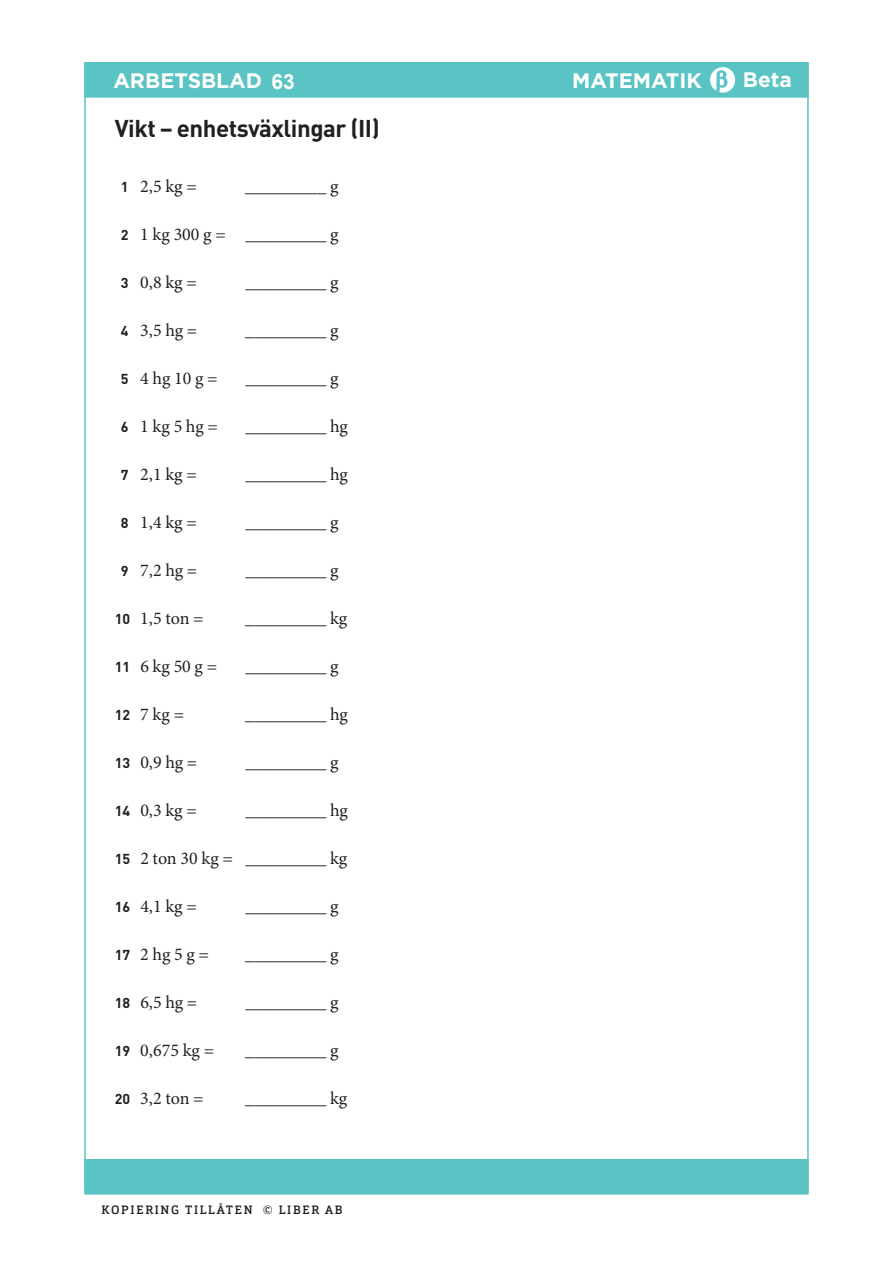
<style>
.page{position:relative;width:893px;height:1263px;background:#fff}
.page>*{position:absolute;margin:0;border:0;box-sizing:border-box;transform-origin:0 0}
.R_OH{font:700 24px "DIN Pro";letter-spacing:-.02em;color:#231f20}
.Antal_ratt{font:700 21px "Gotham";color:#fff}
.Uppgifter{font:18px "Minion Pro";color:#231f20}
.t1{font:500 12px "Orgon Slab";letter-spacing:.14em;color:#231f20}
.Pagina_V{font:700 9px "DIN Pro";letter-spacing:.11em;color:#231f20}
.s1{font-family:"Arial"}
.s2{font-family:"DIN Pro";font-weight:700;font-size:14.25px}
</style>
<div class="page">
<div style="left:85px;top:63px;width:723px;height:34px;background:#59c4c3"></div>
<div style="left:84px;top:62px;width:725px;height:36px;border:2px solid #59c4c3"></div>
<div style="left:85px;top:1160px;width:723px;height:34px;background:#59c4c3"></div>
<div style="left:84px;top:1159px;width:725px;height:35px;border:2px solid #59c4c3"></div>
<div style="left:710px;top:67px;width:25px;height:26px;background:#fff;border-radius:50%"></div>
<svg style="left:715px;top:69px;width:14px;height:29px"></svg>
<p class="Antal_ratt" style="left:113px;top:67px;width:183px">ARBETSBLAD <span class="s1">63</span></p>
<p class="R_OH" style="left:115px;top:112px;width:266px">Vikt – enhetsväxlingar (II)</p>
<p class="Uppgifter" style="left:121px;top:174px;width:78px"><span class="s2">1</span> 2,5 kg =</p>
<p class="Uppgifter" style="left:245px;top:174px;width:95px">_________ g</p>
<p class="Uppgifter" style="left:121px;top:222px;width:219px"><span class="s2">2</span> 1 kg 300 g = _________ g</p>
<p class="Uppgifter" style="left:121px;top:270px;width:78px"><span class="s2">3</span> 0,8 kg =</p>
<p class="Uppgifter" style="left:245px;top:270px;width:95px">_________ g</p>
<p class="Uppgifter" style="left:121px;top:318px;width:78px"><span class="s2">4</span> 3,5 hg =</p>
<p class="Uppgifter" style="left:245px;top:318px;width:95px">_________ g</p>
<p class="Uppgifter" style="left:121px;top:366px;width:98px"><span class="s2">5</span> 4 hg 10 g =</p>
<p class="Uppgifter" style="left:245px;top:366px;width:95px">_________ g</p>
<p class="Uppgifter" style="left:121px;top:414px;width:99px"><span class="s2">6</span> 1 kg 5 hg =</p>
<p class="Uppgifter" style="left:245px;top:414px;width:104px">_________ hg</p>
<p class="Uppgifter" style="left:121px;top:462px;width:78px"><span class="s2">7</span> 2,1 kg =</p>
<p class="Uppgifter" style="left:245px;top:462px;width:104px">_________ hg</p>
<p class="Uppgifter" style="left:121px;top:510px;width:78px"><span class="s2">8</span> 1,4 kg =</p>
<p class="Uppgifter" style="left:245px;top:510px;width:95px">_________ g</p>
<p class="Uppgifter" style="left:121px;top:558px;width:78px"><span class="s2">9</span> 7,2 hg =</p>
<p class="Uppgifter" style="left:245px;top:558px;width:95px">_________ g</p>
<p class="Uppgifter" style="left:115px;top:606px;width:90px"><span class="s2">10</span> 1,5 ton =</p>
<p class="Uppgifter" style="left:245px;top:606px;width:104px">_________ kg</p>
<p class="Uppgifter" style="left:115px;top:654px;width:104px"><span class="s2">11</span> 6 kg 50 g =</p>
<p class="Uppgifter" style="left:245px;top:654px;width:95px">_________ g</p>
<p class="Uppgifter" style="left:115px;top:702px;width:71px"><span class="s2">12</span> 7 kg =</p>
<p class="Uppgifter" style="left:245px;top:702px;width:104px">_________ hg</p>
<p class="Uppgifter" style="left:115px;top:750px;width:84px"><span class="s2">13</span> 0,9 hg =</p>
<p class="Uppgifter" style="left:245px;top:750px;width:95px">_________ g</p>
<p class="Uppgifter" style="left:115px;top:798px;width:84px"><span class="s2">14</span> 0,3 kg =</p>
<p class="Uppgifter" style="left:245px;top:798px;width:104px">_________ hg</p>
<p class="Uppgifter" style="left:115px;top:846px;width:234px"><span class="s2">15</span> 2 ton 30 kg = _________ kg</p>
<p class="Uppgifter" style="left:115px;top:894px;width:84px"><span class="s2">16</span> 4,1 kg =</p>
<p class="Uppgifter" style="left:245px;top:894px;width:95px">_________ g</p>
<p class="Uppgifter" style="left:115px;top:942px;width:96px"><span class="s2">17</span> 2 hg 5 g =</p>
<p class="Uppgifter" style="left:245px;top:942px;width:95px">_________ g</p>
<p class="Uppgifter" style="left:115px;top:990px;width:84px"><span class="s2">18</span> 6,5 hg =</p>
<p class="Uppgifter" style="left:245px;top:990px;width:95px">_________ g</p>
<p class="Uppgifter" style="left:115px;top:1038px;width:101px"><span class="s2">19</span> 0,675 kg =</p>
<p class="Uppgifter" style="left:245px;top:1038px;width:95px">_________ g</p>
<p class="Uppgifter" style="left:115px;top:1086px;width:90px"><span class="s2">20</span> 3,2 ton =</p>
<p class="Uppgifter" style="left:245px;top:1086px;width:104px">_________ kg</p>
<p class="t1" style="left:101px;top:1202px;width:243px">KOPIERING TILLÅTEN © LIBER AB</p>
<p class="Pagina_V" style="left:115px;top:1201px;width:83px">HEJ © LIBER AB</p>
<p class="Antal_ratt" style="left:572px;top:66px;width:131px">MATEMATIK</p>
<p class="Antal_ratt" style="left:743px;top:66px;width:51px">Beta</p>
</div>
